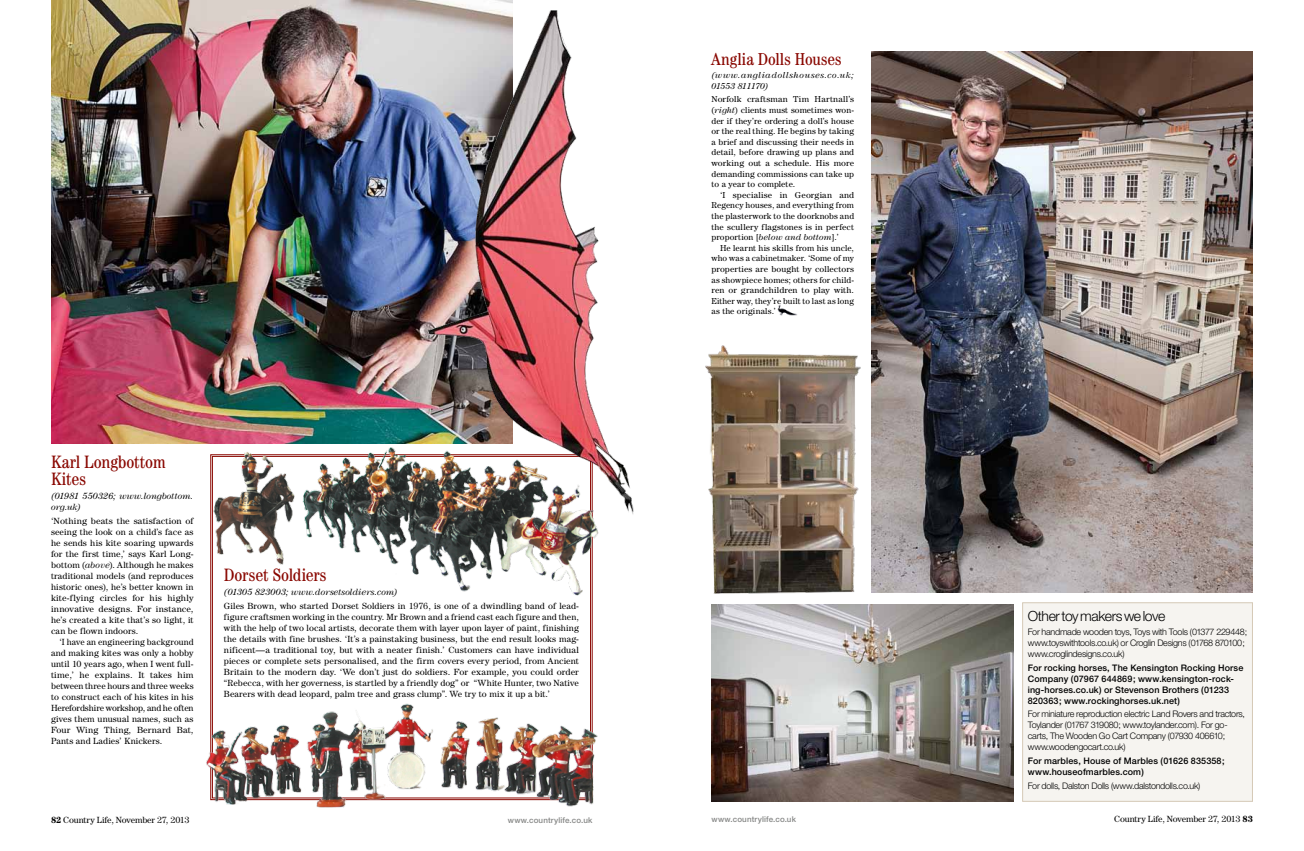
<style>
.page{position:relative;width:1304px;height:851px;background:#fff}
.page>*{position:absolute;margin:0;border:0;box-sizing:border-box;transform-origin:0 0}
.t1{font:condensed 18px/17px "Century IT Cby BT";color:#890700}
.t2{font:condensed 17.3px "Century IT Cby BT";letter-spacing:.005em;color:#890700}
.t3{font:300 14px "Helvetica Neue";letter-spacing:-.03em;color:#000}
.t4{font:9px/11px "Century IT Cby BT";letter-spacing:.01em;color:#000;text-align:justify}
.t5{font:300 9px/11px "Helvetica Neue";letter-spacing:-.03em;color:#000}
.t6{font:500 9px/11px "Helvetica Neue";letter-spacing:.01em;color:#000}
.t7{font:italic 9px/11px "Century IT Cby BT";color:#000}
.t8{font:9px "Century IT Cby BT";letter-spacing:-.02em;color:#000}
.t9{font:8.7px/10.6px "Century IT Cby BT";letter-spacing:.02em;color:#000;text-align:justify}
.t10{font:italic 8.7px/10.6px "Century IT Cby BT";letter-spacing:.055em;color:#000}
.t11{font:500 8px "Helvetica Neue";letter-spacing:.015em;color:#868786}
.s1{font-style:italic}
.s2{font-weight:700}
</style>
<div class="page">
<div style="left:1022px;top:602px;width:231px;height:199px;background:#f6f4f0;border:1px solid #d5c9b6"></div>
<img style="left:51px;top:0;width:176px;height:443px">
<img style="left:227px;top:0;width:407px;height:514px">
<img style="left:206px;top:687px;width:392px;height:121px">
<img style="left:292px;top:437px;width:315px;height:165px">
<img style="left:210px;top:445px;width:91px;height:122px">
<img style="left:871px;top:52px;width:382px;height:540px">
<img style="left:705px;top:339px;width:168px;height:255px">
<img style="left:711px;top:604px;width:303px;height:197px">
<img style="left:778px;top:305px;width:19px;height:11px">
<h2 class="t2" style="left:711px;top:48px;width:132px">Anglia Dolls Houses</h2>
<p class="t10" style="left:711px;top:70px;width:144px">(www.angliadollshouses.co.uk;<br>01553 811170)</p>
<p class="t9" style="left:711px;top:94px;width:144px">Norfolk craftsman Tim Hartnall’s (<span class="s1">right</span>) clients must sometimes won&shy;der if they’re ordering a doll’s house or the real thing. He begins by taking a brief and discussing their needs in detail, before drawing up plans and working out a schedule. His more demanding commissions can take up to a year to complete.</p>
<p class="t9" style="left:711px;top:189px;width:144px;text-indent:9px">‘I specialise in Georgian and Regency houses, and everything from the plasterwork to the doorknobs and the scullery flagstones is in perfect proportion [<span class="s1">below and bottom</span>].’</p>
<p class="t9" style="left:711px;top:242px;width:144px;text-indent:9px">He learnt his skills from his uncle, who was a cabinetmaker. ‘Some of my properties are bought by collectors as showpiece homes; others for child&shy;ren or grandchildren to play with.<br>Either way, they’re built to last as long as the originals.’</p>
<h1 class="t1" style="left:51px;top:453px;width:116px">Karl Longbottom<br>Kites</h1>
<p class="t7" style="left:51px;top:490px;width:144px">(01981 550326; www.longbottom. org.uk)</p>
<p class="t4" style="left:51px;top:515px;width:144px">‘Nothing beats the satisfaction of seeing the look on a child’s face as he sends his kite soaring upwards for the first time,’ says Karl Long&shy;bottom (<span class="s1">above</span>). Although he makes traditional models (and reproduces historic ones), he’s better known in kite-flying circles for his highly innovative designs. For instance, he’s created a kite that’s so light, it can be flown indoors.</p>
<p class="t4" style="left:51px;top:636px;width:144px;text-indent:9px">‘I have an engineering background and making kites was only a hobby until 10 years ago, when I went full&shy;time,’ he explains. It takes him between three hours and three weeks to construct each of his kites in his Herefordshire workshop, and he often gives them unusual names, such as Four Wing Thing, Bernard Bat, Pants and Ladies’ Knickers.</p>
<h1 class="t1" style="left:224px;top:566px;width:104px">Dorset Soldiers</h1>
<p class="t7" style="left:224px;top:586px;width:175px">(01305 823003; www.dorsetsoldiers.com)</p>
<p class="t4" style="left:224px;top:599px;width:357px">Giles Brown, who started Dorset Soldiers in 1976, is one of a dwindling band of lead&shy;figure craftsmen working in the country. Mr Brown and a friend cast each figure and then, with the help of two local artists, decorate them with layer upon layer of paint, finishing the details with fine brushes. ‘It’s a painstaking business, but the end result looks mag&shy;nificent—a traditional toy, but with a neater finish.’ Customers can have individual pieces or complete sets personalised, and the firm covers every period, from Ancient Britain to the modern day. ‘We don’t just do soldiers. For example, you could order “Rebecca, with her governess, is startled by a friendly dog” or “White Hunter, two Native Bearers with dead leopard, palm tree and grass clump”. We try to mix it up a bit.’</p>
<h3 class="t3" style="left:1028px;top:607px;width:139px">Other toy makers we love</h3>
<p class="t5" style="left:1028px;top:625px;width:221px">For handmade wooden toys, Toys with Tools (01377 229448; www.toyswithtools.co.uk) or Croglin Designs (01768 870100; www.croglindesigns.co.uk)</p>
<p class="t6" style="left:1028px;top:661px;width:217px">For rocking horses, The Kensington Rocking Horse Company (07967 644869; www.kensington-rock&shy;ing-horses.co.uk) or Stevenson Brothers (01233<br>820363; www.rockinghorses.uk.net)</p>
<p class="t5" style="left:1028px;top:708px;width:219px">For miniature reproduction electric Land Rovers and tractors, Toylander (01767 319080; www.toylander.com). For go&shy;carts, The Wooden Go Cart Company (07930 406610; www.woodengocart.co.uk)</p>
<p class="t6" style="left:1028px;top:755px;width:198px">For marbles, House of Marbles (01626 835358; www.houseofmarbles.com)</p>
<p class="t5" style="left:1028px;top:780px;width:174px">For dolls, Dalston Dolls (www.dalstondolls.co.uk)</p>
<p class="t8" style="left:51px;top:814px;width:140px"><span class="s2">82</span> Country Life, November 27, 2013</p>
<p class="t11" style="left:508px;top:815px;width:86px">www.countrylife.co.uk</p>
<p class="t11" style="left:711px;top:814px;width:86px">www.countrylife.co.uk</p>
<p class="t8" style="left:1114px;top:813px;width:140px">Country Life, November 27, 2013 <span class="s2">83</span></p>
</div>
